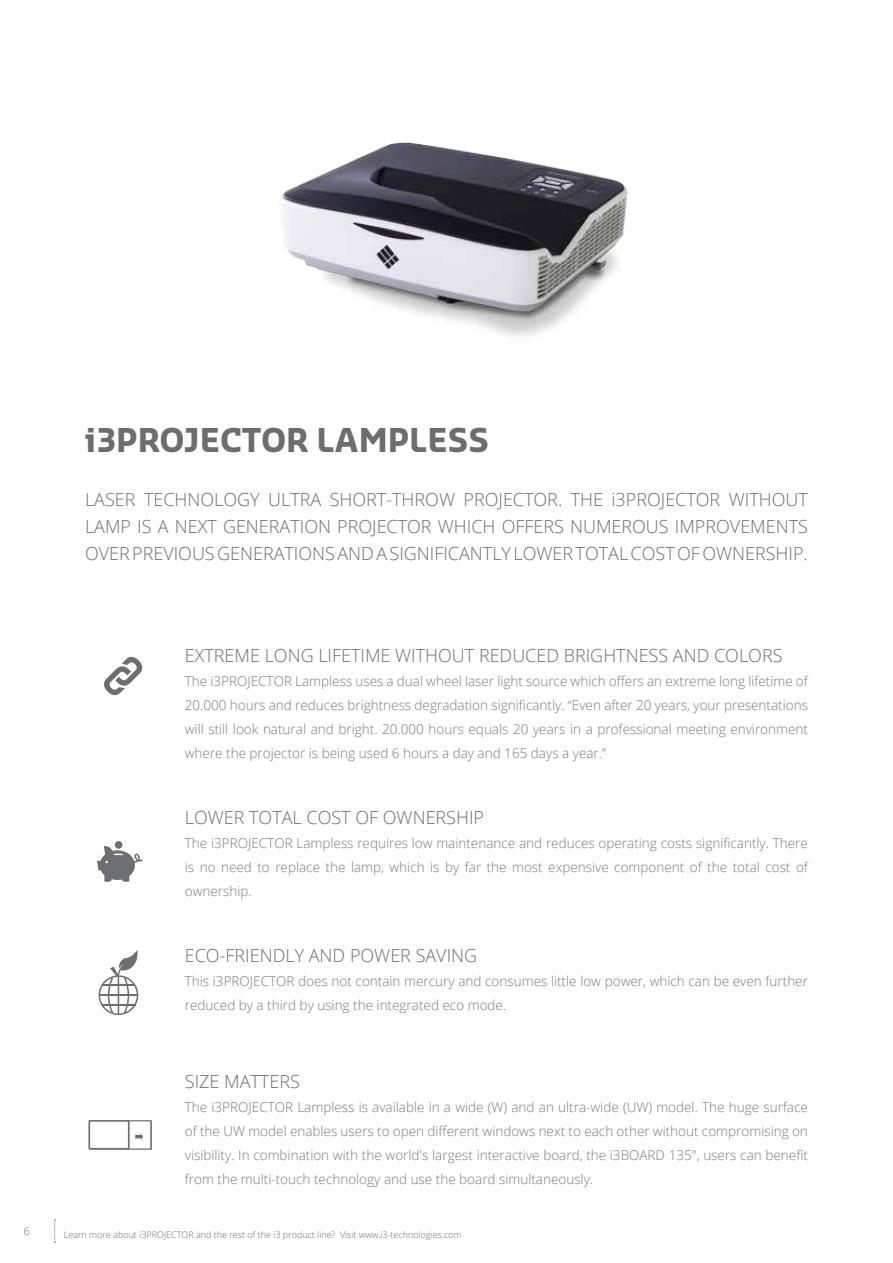
<style>
.page{position:relative;width:893px;height:1263px;background:#fff}
.page>*{position:absolute;margin:0;border:0;box-sizing:border-box;transform-origin:0 0}
.t1{font:700 32.1px "Sansa";color:#6d6c6f}
.t2{font:300 18px/27px "Open Sans";color:#6d6c6f;text-align:justify}
.t3{font:300 13.5px/24px "Open Sans";color:#7b7a7d;text-align:justify}
.t4{font:300 10.5px "Open Sans";color:#6d6c6f}
.t5{font:300 9px "Open Sans";color:#6d6c6f}
</style>
<div class="page">
<img style="left:279px;top:142px;width:349px;height:194px">
<svg style="left:99px;top:950px;width:39px;height:65px"></svg>
<svg style="left:97px;top:846px;width:46px;height:36px"></svg>
<div style="left:115px;top:841px;width:7px;height:8px;background:#6d6e71;border-radius:50%"></div>
<svg style="left:89px;top:1120px;width:63px;height:30px"></svg>
<svg style="left:104px;top:656px;width:39px;height:40px"></svg>
<svg style="left:54px;top:1219px;width:2px;height:24px"></svg>
<h1 class="t1" style="left:85px;top:419px;width:405px">i3PROJECTOR LAMPLESS</h1>
<h2 class="t2" style="left:85px;top:485px;width:724px">LASER TECHNOLOGY ULTRA SHORT-THROW PROJECTOR. THE i3PROJECTOR WITHOUT LAMP IS A NEXT GENERATION PROJECTOR WHICH OFFERS NUMEROUS IMPROVEMENTS OVER PREVIOUS GENERATIONS AND A SIGNIFICANTLY LOWER TOTAL COST OF OWNERSHIP.</h2>
<h2 class="t2" style="left:185px;top:642px;width:599px">EXTREME LONG LIFETIME WITHOUT REDUCED BRIGHTNESS AND COLORS</h2>
<p class="t3" style="left:185px;top:669px;width:625px">The i3PROJECTOR Lampless uses a dual wheel laser light source which offers an extreme long lifetime of 20.000 hours and reduces brightness degradation significantly. “Even after 20 years, your presentations will still look natural and bright. 20.000 hours equals 20 years in a professional meeting environment where the projector is being used 6 hours a day and 165 days a year.”</p>
<h2 class="t2" style="left:185px;top:804px;width:301px">LOWER TOTAL COST OF OWNERSHIP</h2>
<p class="t3" style="left:185px;top:831px;width:625px">The i3PROJECTOR Lampless requires low maintenance and reduces operating costs significantly. There is no need to replace the lamp, which is by far the most expensive component of the total cost of ownership.</p>
<h2 class="t2" style="left:185px;top:942px;width:294px">ECO-FRIENDLY AND POWER SAVING</h2>
<p class="t3" style="left:185px;top:969px;width:625px">This i3PROJECTOR does not contain mercury and consumes little low power, which can be even further reduced by a third by using the integrated eco mode.</p>
<h2 class="t2" style="left:185px;top:1068px;width:116px">SIZE MATTERS</h2>
<p class="t3" style="left:185px;top:1095px;width:625px">The i3PROJECTOR Lampless is available in a wide (W) and an ultra-wide (UW) model. The huge surface of the UW model enables users to open different windows next to each other without compromising on visibility. In combination with the world's largest interactive board, the i3BOARD 135", users can benefit from the multi-touch technology and use the board simultaneously.</p>
<p class="t4" style="left:24px;top:1224px;width:7px">6</p>
<p class="t5" style="left:64px;top:1228px;width:399px">Learn more about i3PROJECTOR and the rest of the i3 product line? Visit www.i3-technologies.com</p>
</div>
